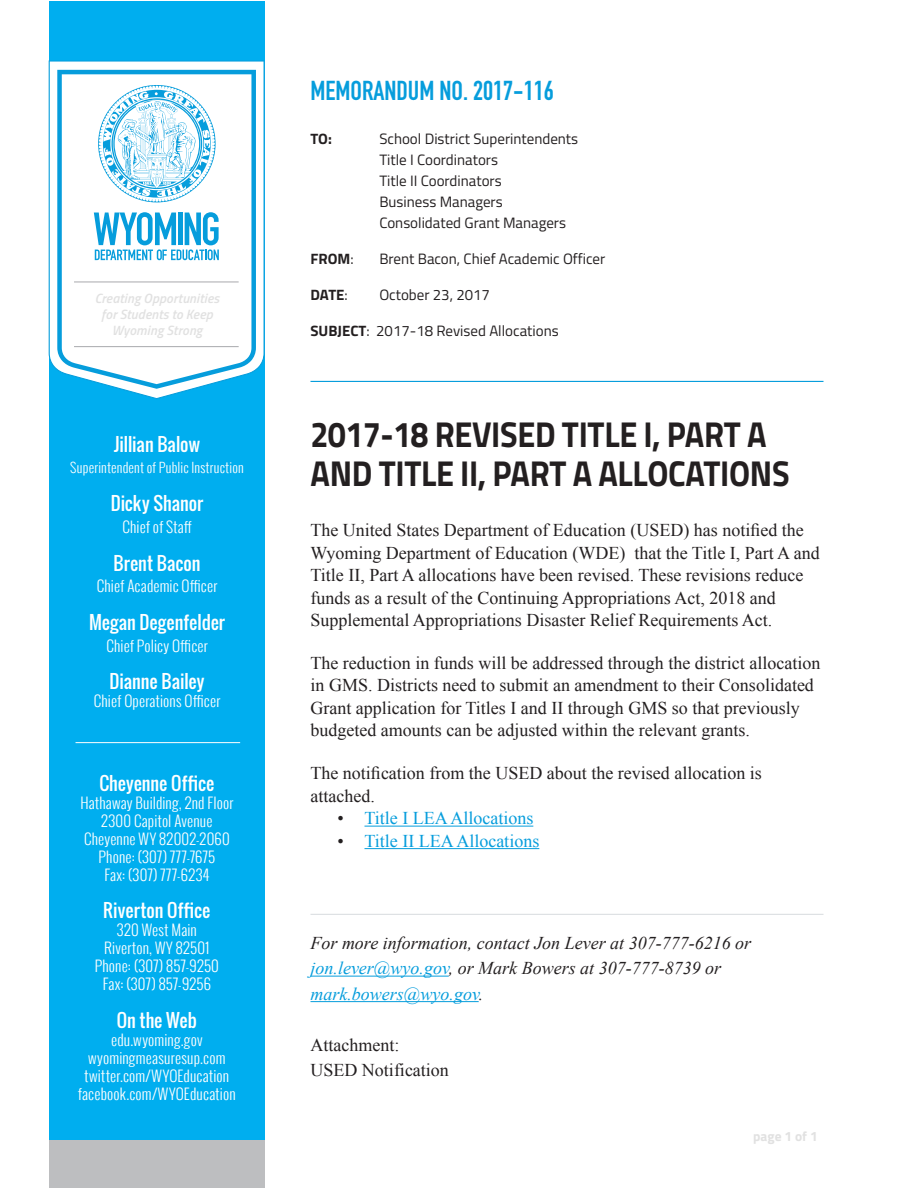
<style>
.page{position:relative;width:918px;height:1188px;background:#fff}
.page>*{position:absolute;margin:0;border:0;box-sizing:border-box;transform-origin:0 0}
.Headline{font:700 36px/39px "Titillium Web";letter-spacing:-.01em;color:#231f20;scale:.9 1}
.Section_Title{font:27px "DIN Engschrift Std";color:#069ddc}
.footer_byline{font:18px/22.5px "Times New Roman";color:#231f20}
.footer_byline-2{font:italic 18px/25.5px "Times New Roman";color:#231f20}
.Subhead{font:18px "Oswald";color:#fff}
.t1{font:18px "Times New Roman";color:#069ddc}
.Subhead-2{font:300 15px "Oswald";letter-spacing:.015em;color:#fff}
.Emphasis{font:15px "Titillium Web";color:#231f20}
.Emphasis-2{font:700 15px "Titillium Web";color:#231f20}
.Subhead-3{font:italic 600 13.5px "Titillium Web";letter-spacing:.01em;color:#e1e1e1}
.Subhead-4{font:300 13.5px "Oswald";letter-spacing:.015em;color:#fff}
.t2{font:700 13.5px "Titillium Web";color:#e1e1e1}
.s1{font-weight:400}
.s2{font-weight:700}
.s3{color:#231f20}
.s4{color:#069ddc}
</style>
<div class="page">
<hr style="left:364px;top:826px;width:169px;height:1px;background:#069ddc">
<hr style="left:364px;top:848px;width:175px;height:1px;background:#069ddc">
<hr style="left:310px;top:914px;width:514px;height:1px;background:#dbdfe2">
<hr style="left:310px;top:976px;width:139px;height:1px;background:#069ddc">
<hr style="left:310px;top:1001px;width:169px;height:1px;background:#069ddc">
<hr style="left:310px;top:381px;width:514px;height:1px;background:#069ddc">
<div style="left:49px;top:1px;width:216px;height:1140px;background:#00aeef"></div>
<svg style="left:49px;top:61px;width:216px;height:338px;fill:#fff"></svg>
<svg style="left:57px;top:70px;width:199px;height:319px;background:#def2fa"></svg>
<hr style="left:74px;top:282px;width:165px;height:1px;background:#a8a9ad">
<hr style="left:74px;top:346px;width:165px;height:1px;background:#a8a9ad">
<svg style="left:94px;top:212px;width:125px;height:48px;background:#83ceed"></svg>
<svg style="left:98px;top:84px;width:118px;height:119px;background:#c4e7f6"></svg>
<div style="left:49px;top:1141px;width:216px;height:47px;background:#bdbec0"></div>
<hr style="left:76px;top:742px;width:164px;height:1px;background:#fff">
<p class="Subhead-3" style="left:95px;top:288px;width:126px">Creating Opportunities</p>
<p class="Subhead-3" style="left:101px;top:304px;width:113px">for Students to Keep</p>
<p class="Subhead-3" style="left:112px;top:320px;width:92px">Wyoming Strong</p>
<p class="Subhead" style="left:114px;top:430px;width:87px">Jillian Balow</p>
<p class="Subhead-4" style="left:70px;top:458px;width:175px">Superintendent of Public Instruction</p>
<p class="Subhead" style="left:111px;top:490px;width:94px">Dicky Shanor</p>
<p class="Subhead-2" style="left:122px;top:516px;width:71px">Chief of Staff</p>
<p class="Subhead" style="left:114px;top:549px;width:88px">Brent Bacon</p>
<p class="Subhead-2" style="left:97px;top:575px;width:122px">Chief Academic Officer</p>
<p class="Subhead" style="left:89px;top:609px;width:138px">Megan Degenfelder</p>
<p class="Subhead-2" style="left:106px;top:634px;width:103px">Chief Policy Officer</p>
<p class="Subhead" style="left:110px;top:668px;width:96px">Dianne Bailey</p>
<p class="Subhead-2" style="left:94px;top:690px;width:128px">Chief Operations Officer</p>
<p class="Subhead" style="left:99px;top:769px;width:116px">Cheyenne Office</p>
<p class="Subhead-2" style="left:80px;top:792px;width:154px">Hathaway Building, 2nd Floor</p>
<p class="Subhead-2" style="left:101px;top:810px;width:113px">2300 Capitol Avenue</p>
<p class="Subhead-2" style="left:84px;top:828px;width:147px">Cheyenne WY 82002-2060</p>
<p class="Subhead-2" style="left:99px;top:846px;width:118px">Phone: (307) 777-7675</p>
<p class="Subhead-2" style="left:104px;top:864px;width:106px">Fax: (307) 777-6234</p>
<p class="Subhead" style="left:103px;top:897px;width:109px">Riverton Office</p>
<p class="Subhead-2" style="left:117px;top:919px;width:81px">320 West Main</p>
<p class="Subhead-2" style="left:104px;top:937px;width:107px">Riverton, WY 82501</p>
<p class="Subhead-2" style="left:95px;top:955px;width:126px">Phone: (307) 857-9250</p>
<p class="Subhead-2" style="left:103px;top:973px;width:110px">Fax: (307) 857-9256</p>
<p class="Subhead" style="left:117px;top:1007px;width:82px">On the Web</p>
<p class="Subhead-2" style="left:111px;top:1029px;width:93px">edu.wyoming.gov</p>
<p class="Subhead-2" style="left:88px;top:1047px;width:139px">wyomingmeasuresup.com</p>
<p class="Subhead-2" style="left:84px;top:1065px;width:146px">twitter.com/WYOEducation</p>
<p class="Subhead-2" style="left:78px;top:1083px;width:159px">facebook.com/WYOEducation</p>
<p class="Section_Title" style="left:310px;top:75px;width:245px">MEMORANDUM NO. 2017-116</p>
<p class="Emphasis-2" style="left:310px;top:127px;width:23px">TO:</p>
<p class="Emphasis" style="left:379px;top:127px;width:200px">School District Superintendents</p>
<p class="Emphasis" style="left:379px;top:148px;width:120px">Title I Coordinators</p>
<p class="Emphasis" style="left:379px;top:169px;width:124px">Title II Coordinators</p>
<p class="Emphasis" style="left:379px;top:190px;width:125px">Business Managers</p>
<p class="Emphasis" style="left:379px;top:211px;width:188px">Consolidated Grant Managers</p>
<p class="Emphasis-2" style="left:310px;top:247px;width:45px">FROM<span class="s1">:</span></p>
<p class="Emphasis" style="left:379px;top:247px;width:228px">Brent Bacon, Chief Academic Officer</p>
<p class="Emphasis-2" style="left:310px;top:283px;width:39px">DATE<span class="s1">:</span></p>
<p class="Emphasis" style="left:379px;top:283px;width:112px">October 23, 2017</p>
<p class="Emphasis" style="left:310px;top:319px;width:250px"><span class="s2">SUBJECT</span>: 2017-18 Revised Allocations</p>
<p class="Headline" style="left:310px;top:413px;width:534px">2017-18 REVISED TITLE I, PART A<br>AND TITLE II, PART A ALLOCATIONS</p>
<p class="footer_byline" style="left:310px;top:519px;width:511px">The United States Department of Education (USED) has notified the Wyoming Department of Education (WDE) that the Title I, Part A and Title II, Part A allocations have been revised. These revisions reduce funds as a result of the Continuing Appropriations Act, 2018 and Supplemental Appropriations Disaster Relief Requirements Act.</p>
<p class="footer_byline" style="left:310px;top:651px;width:511px">The reduction in funds will be addressed through the district allocation in GMS. Districts need to submit an amendment to their Consolidated Grant application for Titles I and II through GMS so that previously budgeted amounts can be adjusted within the relevant grants.</p>
<p class="footer_byline" style="left:310px;top:762px;width:453px">The notification from the USED about the revised allocation is attached.</p>
<p class="t1" style="left:338px;top:806px;width:197px"><span class="s3">•</span> Title I LEA Allocations</p>
<p class="t1" style="left:338px;top:829px;width:203px"><span class="s3">•</span> Title II LEA Allocations</p>
<p class="footer_byline-2" style="left:310px;top:929px;width:442px">For more information, contact Jon Lever at 307-777-6216 or <span class="s4">jon.lever@wyo.gov</span>, or Mark Bowers at 307-777-8739 or <span class="s4">mark.bowers@wyo.gov</span>.</p>
<p class="footer_byline" style="left:310px;top:1032px;width:140px;line-height:25.5px">Attachment:<br>USED Notification</p>
<p class="t2" style="left:753px;top:1126px;width:66px">page 1 of 1</p>
</div>
